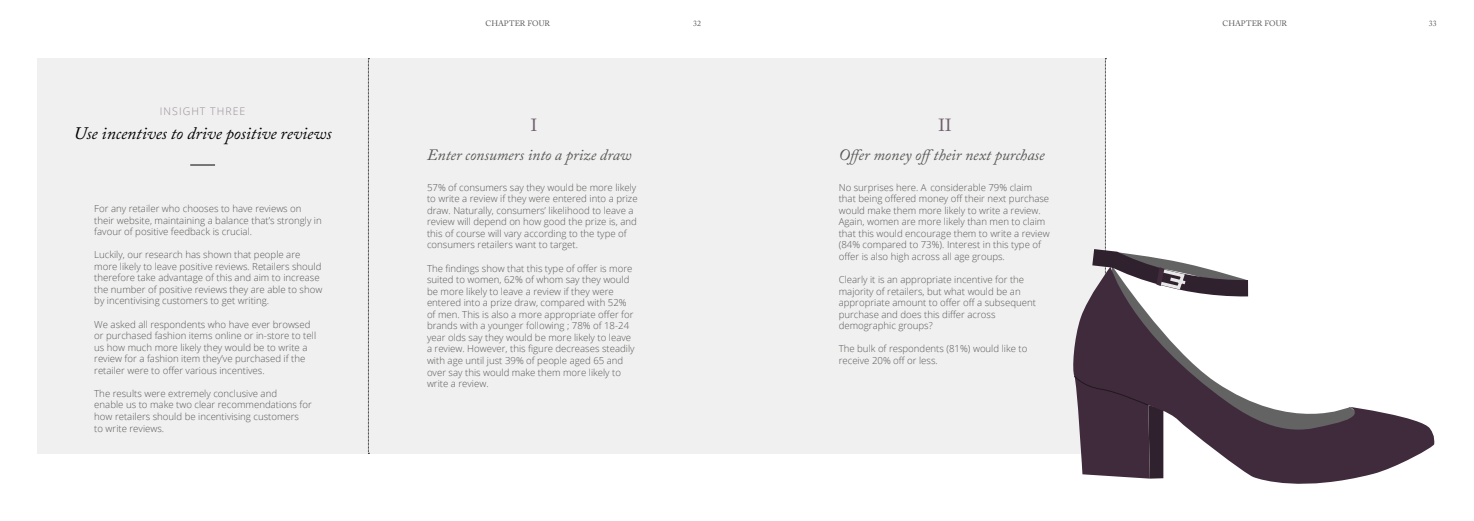
<style>
.page{position:relative;width:1474px;height:521px;background:#fff}
.page>*{position:absolute;margin:0;border:0;box-sizing:border-box;transform-origin:0 0}
.t1{font:italic 17.5px "Adobe Caslon Pro";color:#000}
.t2{font:17.5px "Adobe Caslon Pro";color:#6f5e6c}
.t3{font:italic 15.75px "Adobe Caslon Pro";color:#575756}
.t4{font:300 10.5px "Open Sans";letter-spacing:.1em;color:#988c96}
.t5{font:300 9.62px/11.5px "Open Sans";color:#575756}
.t6{font:7.88px "Adobe Caslon Pro";color:#575756}
</style>
<div class="page">
<div style="left:37px;top:59px;width:1068px;height:395px;background:#f0f0f0"></div>
<svg style="left:190px;top:165px;width:25px;height:1px"></svg>
<svg style="left:368px;top:58px;width:1px;height:396px"></svg>
<svg style="left:1260px;top:406px;width:175px;height:78px;fill:#402b3d"></svg>
<svg style="left:1073px;top:58px;width:191px;height:421px"></svg>
<p class="t4" style="left:160px;top:104px;width:87px">INSIGHT THREE</p>
<h1 class="t1" style="left:74px;top:123px;width:259px">Use incentives to drive positive reviews</h1>
<p class="t5" style="left:94px;top:202px;width:229px">For any retailer who chooses to have reviews on their website, maintaining a balance that’s strongly in favour of positive feedback is crucial.</p>
<p class="t5" style="left:94px;top:249px;width:229px">Luckily, our research has shown that people are more likely to leave positive reviews. Retailers should therefore take advantage of this and aim to increase the number of positive reviews they are able to show by incentivising customers to get writing.</p>
<p class="t5" style="left:94px;top:318px;width:223px">We asked all respondents who have ever browsed or purchased fashion items online or in-store to tell us how much more likely they would be to write a review for a fashion item they’ve purchased if the retailer were to offer various incentives.</p>
<p class="t5" style="left:94px;top:387px;width:219px">The results were extremely conclusive and<br>enable us to make two clear recommendations for how retailers should be incentivising customers<br>to write reviews.</p>
<p class="t6" style="left:485px;top:18px;width:66px">CHAPTER FOUR</p>
<p class="t6" style="left:693px;top:18px;width:9px">32</p>
<p class="t6" style="left:1222px;top:18px;width:66px">CHAPTER FOUR</p>
<p class="t6" style="left:1428px;top:18px;width:9px">33</p>
<h1 class="t2" style="left:531px;top:115px;width:8px">I</h1>
<h1 class="t2" style="left:938px;top:115px;width:15px">II</h1>
<h2 class="t3" style="left:427px;top:146px;width:206px">Enter consumers into a prize draw</h2>
<p class="t5" style="left:427px;top:181px;width:212px">57% of consumers say they would be more likely to write a review if they were entered into a prize draw. Naturally, consumers’ likelihood to leave a review will depend on how good the prize is, and this of course will vary according to the type of consumers retailers want to target.</p>
<p class="t5" style="left:427px;top:262px;width:209px">The findings show that this type of offer is more suited to women, 62% of whom say they would be more likely to leave a review if they were entered into a prize draw, compared with 52% of men. This is also a more appropriate offer for brands with a younger following ; 78% of 18-24 year olds say they would be more likely to leave a review. However, this figure decreases steadily with age until just 39% of people aged 65 and over say this would make them more likely to write a review.</p>
<h2 class="t3" style="left:838px;top:146px;width:207px">Offer money offtheir next purchase</h2>
<p class="t5" style="left:838px;top:181px;width:212px">No surprises here. A considerable 79% claim that being offered money off their next purchase would make them more likely to write a review.<br>Again, women are more likely than men to claim that this would encourage them to write a review (84% compared to 73%). Interest in this type of offer is also high across all age groups.</p>
<p class="t5" style="left:838px;top:274px;width:199px">Clearly it is an appropriate incentive for the majority of retailers, but what would be an appropriate amount to offer off a subsequent purchase and does this differ across demographic groups?</p>
<p class="t5" style="left:838px;top:343px;width:190px">The bulk of respondents (81%) would like to receive 20% off or less.</p>
</div>
